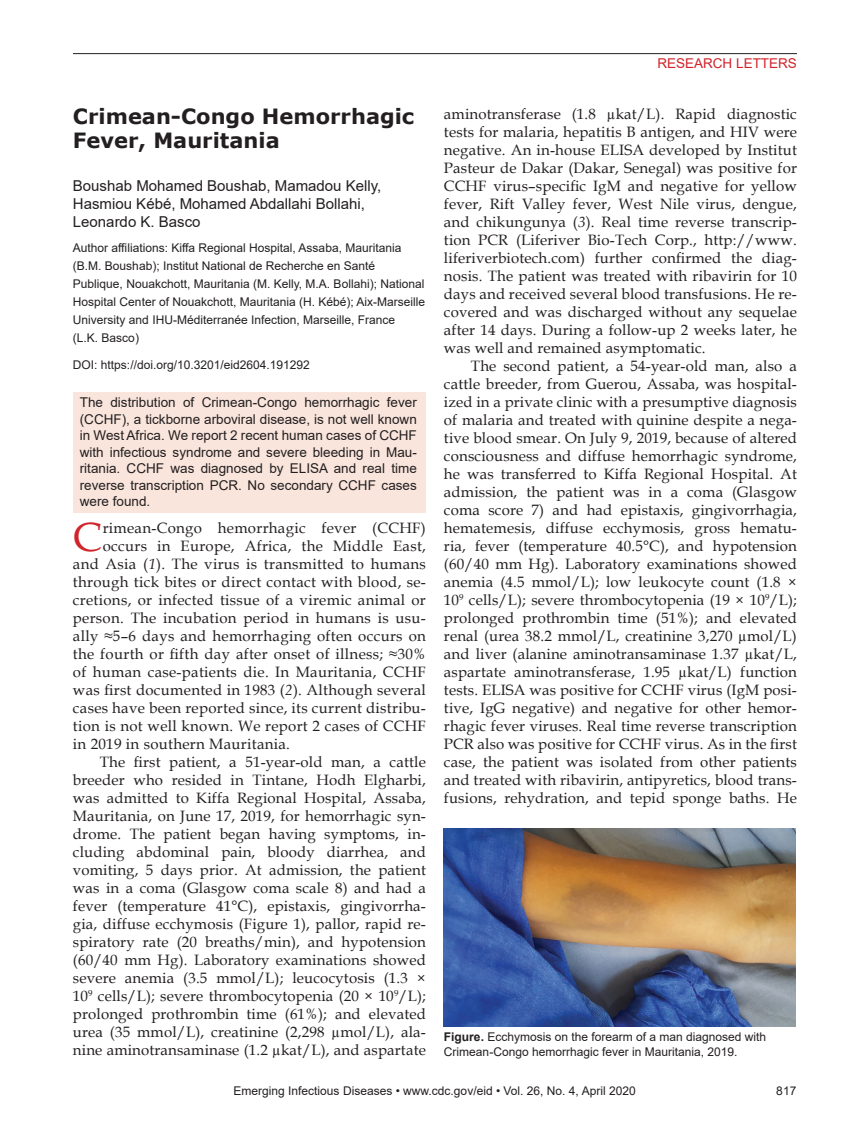
<style>
.page{position:relative;width:851px;height:1134px;background:#fff}
.page>*{position:absolute;margin:0;border:0;box-sizing:border-box;transform-origin:0 0}
.Drop_Cap{font:40.8px "Book Antiqua";color:#d1232a}
.Article_Title{font:700 21px/24px "Verdana";color:#231f20}
.Body_Text{font:15px/18px "Book Antiqua";letter-spacing:.01em;color:#231f20;text-align:justify}
.Drop_Cap-2{font:15px "Book Antiqua";letter-spacing:.02em;color:#231f20}
.Authors{font:15px/18px "Arial";color:#231f20}
.Abstract{font:13.5px/16.5px "Arial";color:#231f20;text-align:justify}
.t1{font:13.5px "Arial";color:#d1232a}
.Affiliations{font:12px/18px "Arial";color:#231f20}
.Figure_Legend{font:12px/15px "Arial";color:#231f20}
.DOI{font:12px "Arial";color:#231f20}
.s1{font-style:italic}
.s2{font-weight:700}
</style>
<div class="page">
<hr style="left:73px;top:53px;width:723px;height:1px;background:#231f20">
<div style="left:74px;top:392px;width:352px;height:121px;background:#f9e5dc"></div>
<img style="left:444px;top:829px;width:351px;height:198px">
<p class="Article_Title" style="left:73px;top:104px;width:343px">Crimean-Congo Hemorrhagic<br>Fever, Mauritania</p>
<p class="Authors" style="left:73px;top:177px;width:310px">Boushab Mohamed Boushab, Mamadou Kelly,<br>Hasmiou Kébé, Mohamed Abdallahi Bollahi,<br>Leonardo K. Basco</p>
<p class="Affiliations" style="left:73px;top:239px;width:354px">Author affiliations: Kiffa Regional Hospital, Assaba, Mauritania (B.M. Boushab); Institut National de Recherche en Santé Publique, Nouakchott, Mauritania (M. Kelly, M.A. Bollahi); National Hospital Center of Nouakchott, Mauritania (H. Kébé); Aix-Marseille University and IHU-Méditerranée Infection, Marseille, France<br>(L.K. Basco)</p>
<p class="DOI" style="left:73px;top:357px;width:238px">DOI: https://doi.org/10.3201/eid2604.191292</p>
<p class="Abstract" style="left:80px;top:394px;width:338px">The distribution of Crimean-Congo hemorrhagic fever (CCHF), a tickborne arboviral disease, is not well known in West Africa. We report 2 recent human cases of CCHF with infectious syndrome and severe bleeding in Mau&shy;ritania. CCHF was diagnosed by ELISA and real time reverse transcription PCR. No secondary CCHF cases were found.</p>
<p class="Drop_Cap" style="left:73px;top:509px;width:30px">C</p>
<p class="Drop_Cap-2" style="left:103px;top:518px;width:325px">rimean-Congo hemorrhagic fever (CCHF)</p>
<p class="Drop_Cap-2" style="left:103px;top:536px;width:325px">occurs in Europe, Africa, the Middle East,</p>
<p class="Drop_Cap-2" style="left:73px;top:554px;width:354px">and Asia (<span class="s1">1</span>). The virus is transmitted to humans</p>
<p class="Drop_Cap-2" style="left:73px;top:572px;width:354px">through tick bites or direct contact with blood, se-</p>
<p class="Drop_Cap-2" style="left:73px;top:590px;width:354px">cretions, or infected tissue of a viremic animal or</p>
<p class="Drop_Cap-2" style="left:73px;top:608px;width:354px">person. The incubation period in humans is usu-</p>
<p class="Drop_Cap-2" style="left:73px;top:626px;width:354px">ally ≈5–6 days and hemorrhaging often occurs on</p>
<p class="Drop_Cap-2" style="left:73px;top:644px;width:354px">the fourth or fifth day after onset of illness; ≈30%</p>
<p class="Drop_Cap-2" style="left:73px;top:662px;width:354px">of human case-patients die. In Mauritania, CCHF</p>
<p class="Drop_Cap-2" style="left:73px;top:680px;width:354px">was first documented in 1983 (<span class="s1">2</span>). Although several</p>
<p class="Drop_Cap-2" style="left:73px;top:698px;width:354px">cases have been reported since, its current distribu-</p>
<p class="Drop_Cap-2" style="left:73px;top:716px;width:354px">tion is not well known. We report 2 cases of CCHF</p>
<p class="Drop_Cap-2" style="left:73px;top:734px;width:219px">in 2019 in southern Mauritania.</p>
<p class="Body_Text" style="left:73px;top:753px;width:354px;text-indent:27px">The first patient, a 51-year-old man, a cattle breeder who resided in Tintane, Hodh Elgharbi, was admitted to Kiffa Regional Hospital, Assaba, Mauritania, on June 17, 2019, for hemorrhagic syn&shy;drome. The patient began having symptoms, in&shy;cluding abdominal pain, bloody diarrhea, and vomiting, 5 days prior. At admission, the patient was in a coma (Glasgow coma scale 8) and had a fever (temperature 41°C), epistaxis, gingivorrha&shy;gia, diffuse ecchymosis (Figure 1), pallor, rapid re&shy;spiratory rate (20 breaths/min), and hypotension (60/40 mm Hg). Laboratory examinations showed severe anemia (3.5 mmol/L); leucocytosis (1.3 × 10<sup>9</sup> cells/L); severe thrombocytopenia (20 × 10<sup>9</sup>/L); prolonged prothrombin time (61%); and elevated urea (35 mmol/L), creatinine (2,298 µmol/L), ala&shy;nine aminotransaminase (1.2 µkat/L), and aspartate</p>
<p class="t1" style="left:657px;top:54px;width:141px">RESEARCH LETTERS</p>
<p class="Body_Text" style="left:444px;top:104px;width:354px">aminotransferase (1.8 µkat/L). Rapid diagnostic tests for malaria, hepatitis B antigen, and HIV were negative. An in-house ELISA developed by Institut Pasteur de Dakar (Dakar, Senegal) was positive for CCHF virus–specific IgM and negative for yellow fever, Rift Valley fever, West Nile virus, dengue, and chikungunya (<span class="s1">3</span>). Real time reverse transcrip&shy;tion PCR (Liferiver Bio-Tech Corp., http://www. liferiverbiotech.com) further confirmed the diag&shy;nosis. The patient was treated with ribavirin for 10 days and received several blood transfusions. He re&shy;covered and was discharged without any sequelae after 14 days. During a follow-up 2 weeks later, he was well and remained asymptomatic.</p>
<p class="Body_Text" style="left:444px;top:356px;width:354px;text-indent:27px">The second patient, a 54-year-old man, also a cattle breeder, from Guerou, Assaba, was hospital&shy;ized in a private clinic with a presumptive diagnosis of malaria and treated with quinine despite a nega&shy;tive blood smear. On July 9, 2019, because of altered consciousness and diffuse hemorrhagic syndrome, he was transferred to Kiffa Regional Hospital. At admission, the patient was in a coma (Glasgow coma score 7) and had epistaxis, gingivorrhagia, hematemesis, diffuse ecchymosis, gross hematu&shy;ria, fever (temperature 40.5°C), and hypotension (60/40 mm Hg). Laboratory examinations showed anemia (4.5 mmol/L); low leukocyte count (1.8 × 10<sup>9</sup> cells/L); severe thrombocytopenia (19 × 10<sup>9</sup>/L); prolonged prothrombin time (51%); and elevated renal (urea 38.2 mmol/L, creatinine 3,270 µmol/L) and liver (alanine aminotransaminase 1.37 µkat/L, aspartate aminotransferase, 1.95 µkat/L) function tests. ELISA was positive for CCHF virus (IgM posi&shy;tive, IgG negative) and negative for other hemor&shy;rhagic fever viruses. Real time reverse transcription PCR also was positive for CCHF virus. As in the first case, the patient was isolated from other patients and treated with ribavirin, antipyretics, blood trans&shy;fusions, rehydration, and tepid sponge baths. He</p>
<p class="Figure_Legend" style="left:444px;top:1029px;width:324px"><span class="s2">Figure.</span> Ecchymosis on the forearm of a man diagnosed with<br>Crimean-Congo hemorrhagic fever in Mauritania, 2019.</p>
<p class="Affiliations" style="left:233px;top:1082px;width:403px">Emerging Infectious Diseases • www.cdc.gov/eid • Vol. 26, No. 4, April 2020</p>
<p class="Affiliations" style="left:776px;top:1082px;width:22px">817</p>
</div>
